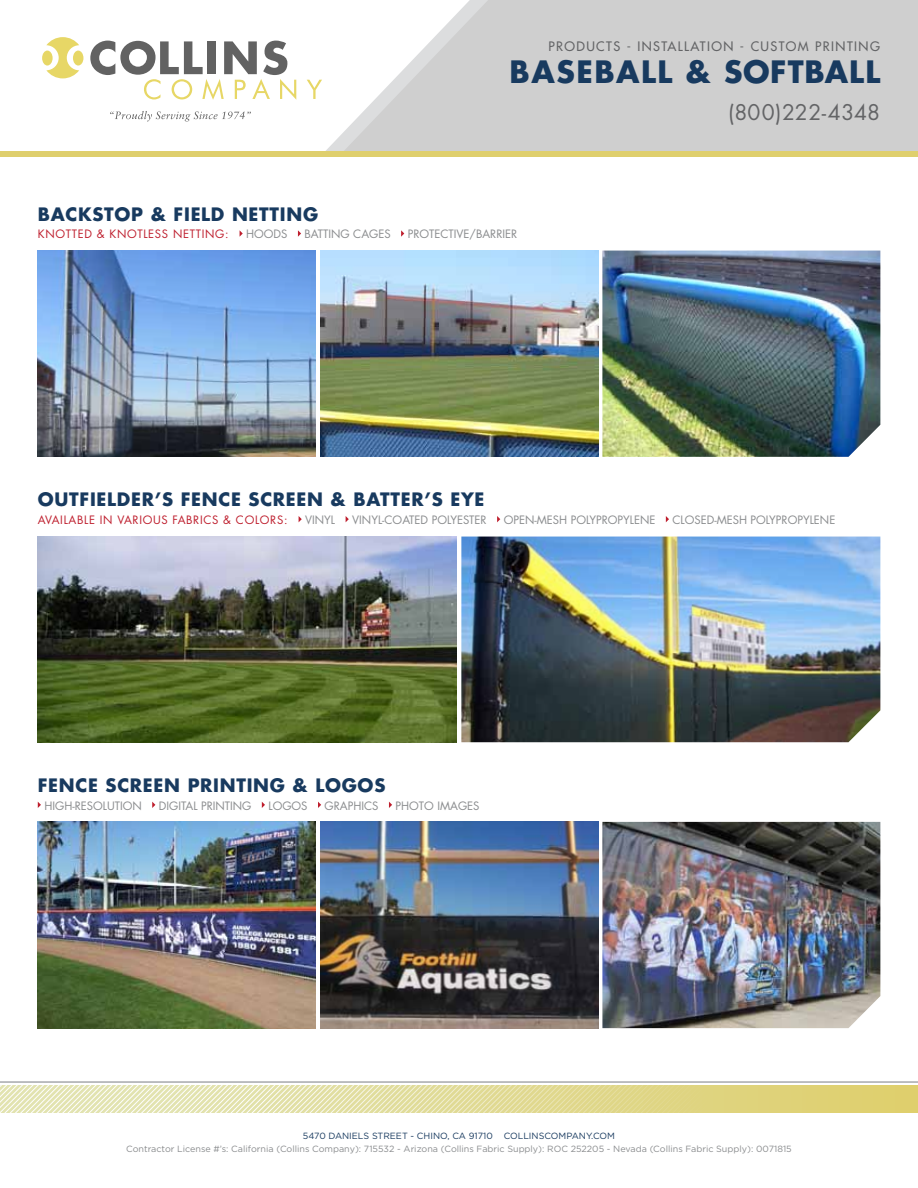
<style>
.page{position:relative;width:918px;height:1188px;background:#fff}
.page>*{position:absolute;margin:0;border:0;box-sizing:border-box;transform-origin:0 0}
.t1{font:700 30px "Futura";letter-spacing:.05em;color:#183a5f}
.t2{font:21px "Futura";letter-spacing:.01em;color:#636466}
.t3{font:700 18px "Futura";letter-spacing:.04em;color:#183a5f}
.t4{font:12.75px "Futura";letter-spacing:.11em;color:#636466}
.t5{font:11.25px "Futura";color:#8a8c8e}
.t6{font:11.25px "Futura";letter-spacing:.06em;color:#be1e2d}
.t7{font:9px "Gotham";color:#8a8c8e}
.t8{font:9px "Gotham";color:#183a5f}
</style>
<div class="page">
<svg style="left:0;top:1085px;width:918px;height:28px;background:#e4dea0"></svg>
<hr style="left:0;top:1081px;width:918px;height:2px;background:#a7a9ac">
<svg style="left:110px;top:111px;width:141px;height:11px"></svg>
<div style="left:42px;top:51px;width:11px;height:15px;background:#e7d766;border-radius:50%"></div>
<div style="left:73px;top:51px;width:10px;height:15px;background:#e7d766;border-radius:50%"></div>
<svg style="left:46px;top:37px;width:33px;height:41px"></svg>
<svg style="left:90px;top:41px;width:206px;height:59px"></svg>
<svg style="left:307px;top:80px;width:15px;height:19px"></svg>
<svg style="left:342px;top:0;width:576px;height:152px;background:#d4d4d3"></svg>
<div style="left:0;top:152px;width:918px;height:5px;background:#dfcf6d"></div>
<img style="left:38px;top:537px;width:419px;height:205px">
<img style="left:461px;top:537px;width:419px;height:205px">
<svg style="left:299px;top:516px;width:3px;height:6px"></svg>
<svg style="left:346px;top:516px;width:3px;height:6px"></svg>
<svg style="left:497px;top:516px;width:3px;height:6px"></svg>
<svg style="left:666px;top:516px;width:3px;height:6px"></svg>
<svg style="left:298px;top:230px;width:3px;height:7px"></svg>
<svg style="left:401px;top:230px;width:3px;height:7px"></svg>
<img style="left:38px;top:251px;width:278px;height:206px">
<img style="left:320px;top:251px;width:278px;height:206px">
<img style="left:602px;top:251px;width:278px;height:206px">
<svg style="left:38px;top:802px;width:3px;height:6px"></svg>
<svg style="left:152px;top:802px;width:3px;height:6px"></svg>
<svg style="left:262px;top:802px;width:3px;height:6px"></svg>
<svg style="left:318px;top:802px;width:3px;height:6px"></svg>
<svg style="left:389px;top:802px;width:3px;height:6px"></svg>
<img style="left:38px;top:822px;width:278px;height:206px">
<img style="left:320px;top:822px;width:278px;height:206px">
<img style="left:602px;top:822px;width:278px;height:206px">
<p class="t4" style="left:548px;top:38px;width:333px">PRODUCTS - INSTALLATION - CUSTOM PRINTING</p>
<h1 class="t1" style="left:510px;top:51px;width:315px">BASEBALL &amp; SOFTBALL</h1>
<h2 class="t2" style="left:728px;top:98px;width:154px">(800)222-4348</h2>
<h3 class="t3" style="left:38px;top:201px;width:282px">BACKSTOP &amp; FIELD NETTING</h3>
<p class="t6" style="left:38px;top:226px;width:113px">KNOTTED &amp; KNOTLESS</p>
<p class="t6" style="left:173px;top:226px;width:57px">NETTING:</p>
<p class="t5" style="left:246px;top:226px;width:10px">HOO</p>
<p class="t5" style="left:274px;top:226px;width:14px">DS</p>
<p class="t5" style="left:305px;top:226px;width:81px">BATTIN G CAGES</p>
<p class="t5" style="left:408px;top:226px;width:8px">PRO</p>
<p class="t5" style="left:429px;top:226px;width:60px">TECTIVE/BARRIER</p>
<h3 class="t3" style="left:38px;top:487px;width:446px">OUTFIELDER’S FENCE SCREE N &amp; BATTER’S EYE</h3>
<p class="t6" style="left:38px;top:512px;width:251px">AVAILABLE IN VARIOUS FABRICS &amp; COLORS:</p>
<p class="t5" style="left:305px;top:512px;width:31px">VINYL</p>
<p class="t5" style="left:352px;top:512px;width:129px">VINYL-COATED POLYESTER</p>
<p class="t5" style="left:504px;top:512px;width:18px">OPEN</p>
<p class="t5" style="left:535px;top:512px;width:70px">-MES H POLYPROP</p>
<p class="t5" style="left:623px;top:512px;width:14px">YLENE</p>
<p class="t5" style="left:673px;top:512px;width:16px">CLOSE</p>
<p class="t5" style="left:707px;top:512px;width:77px">D-MES H POLYPROP</p>
<p class="t5" style="left:803px;top:512px;width:14px">YLENE</p>
<h3 class="t3" style="left:38px;top:773px;width:163px">FENCE SCREEN PRINTING</h3>
<h3 class="t3" style="left:293px;top:773px;width:50px">&amp; LOGO</h3>
<h3 class="t3" style="left:374px;top:773px;width:13px">S</h3>
<p class="t5" style="left:44px;top:798px;width:44px">HIGH-RESOLU</p>
<p class="t5" style="left:115px;top:798px;width:13px">TION</p>
<p class="t5" style="left:159px;top:798px;width:94px">DIGITAL PRINTING</p>
<p class="t5" style="left:268px;top:798px;width:32px">LOGOS</p>
<p class="t5" style="left:325px;top:798px;width:9px">GRAP</p>
<p class="t5" style="left:353px;top:798px;width:15px">HICS</p>
<p class="t5" style="left:396px;top:798px;width:79px">PHOTO IMAGES</p>
<p class="t8" style="left:303px;top:1131px;width:314px">5470 Daniels Street - Chino, CA 91710 collinscompany.com</p>
<p class="t7" style="left:126px;top:1144px;width:667px">Contractor License #’s: California (Collins Company): 715532 - Arizona (Collins Fabric Supply): ROC 252205 - Nevada (Collins Fabric Supply): 0071815</p>
</div>
